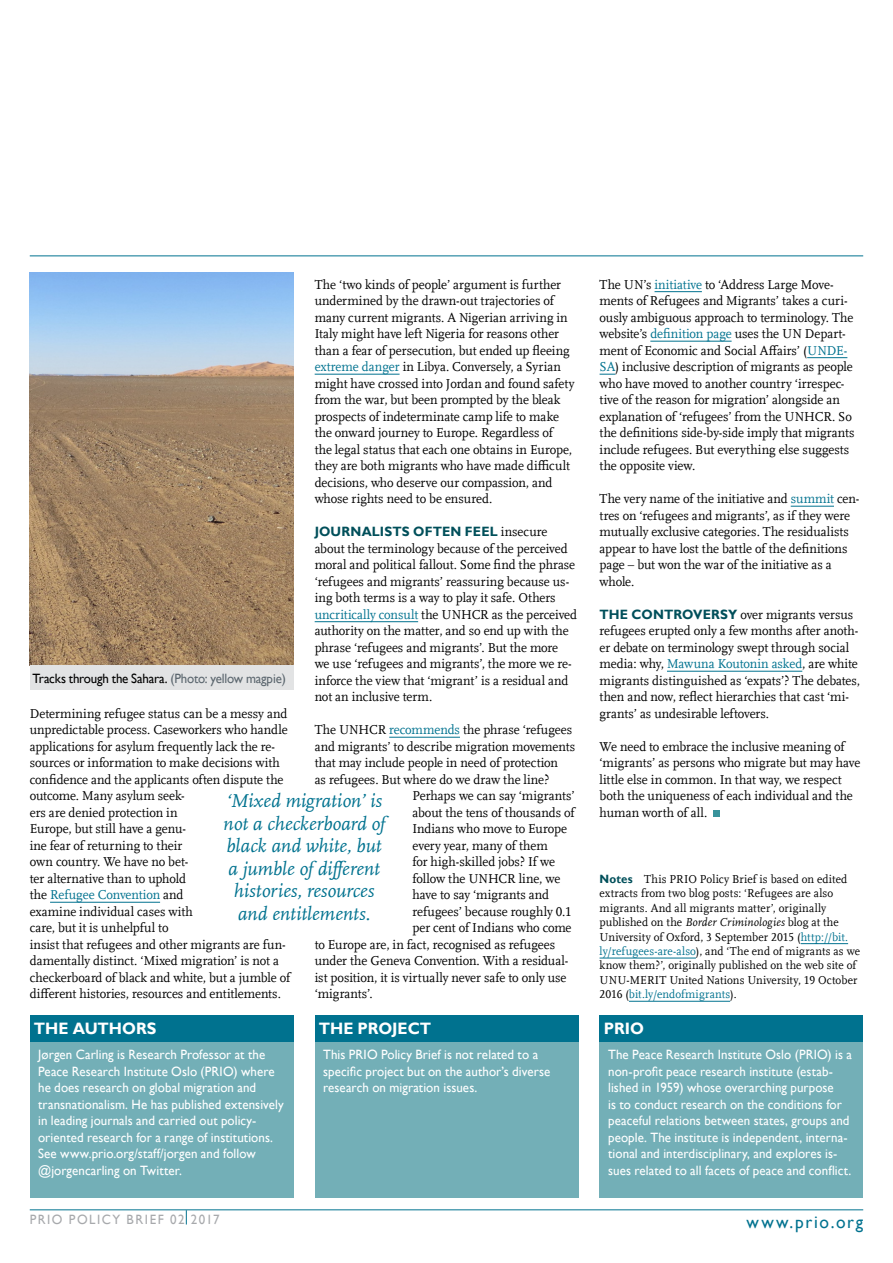
<style>
.page{position:relative;width:893px;height:1263px;background:#fff}
.page>*{position:absolute;margin:0;border:0;box-sizing:border-box;transform-origin:0 0}
.t1{font:italic 19.5px/22.5px "Scala Offc Pro";letter-spacing:-.005em;color:#00728f;text-align:center}
.t2{font:18px "Gill Sans";letter-spacing:.1em;color:#00728f;scale:.96 1}
.t3{font:700 16.5px "Gill Sans";letter-spacing:-.005em;color:#fff;scale:.96 1}
.t4{font:13.5px/16.5px "Scala Offc Pro";letter-spacing:-.005em;color:#000;scale:.96 1}
.t5{font:13.5px/16.5px "Gill Sans";letter-spacing:.005em;color:#fff;scale:.96 1}
.t6{font:13.5px "Gill Sans";letter-spacing:-.015em;color:#000;scale:.96 1}
.t7{font:700 13.5px "Gill Sans";letter-spacing:.015em;color:#004f5a;scale:.96 1}
.t8{font:13.5px "Gill Sans";letter-spacing:.12em;color:#a7a9ac;scale:.96 1}
.t9{font:12px/14.4px "Scala Offc Pro";letter-spacing:.01em;color:#000;scale:.96 1}
.s1{color:#00728f}
.s2{font-family:"Scala Offc Pro";font-weight:400;color:#000}
.s3{color:#5c676f}
.s4{font-family:"Gill Sans";font-weight:700;color:#004f5a}
.s5{font-style:italic}
</style>
<div class="page">
<hr style="left:30px;top:255px;width:833px;height:1px;background:#00728f">
<svg style="left:186px;top:1210px;width:1px;height:14px"></svg>
<hr style="left:30px;top:1209px;width:833px;height:1px;background:#00728f">
<div style="left:600px;top:1015px;width:263px;height:27px;background:#00728f"></div>
<div style="left:600px;top:1043px;width:263px;height:155px;background:#73afb7"></div>
<div style="left:30px;top:1015px;width:263px;height:27px;background:#00728f"></div>
<div style="left:30px;top:1043px;width:263px;height:155px;background:#73afb7"></div>
<div style="left:315px;top:1015px;width:263px;height:27px;background:#00728f"></div>
<div style="left:315px;top:1043px;width:263px;height:155px;background:#73afb7"></div>
<hr style="left:655px;top:291px;width:47px;height:1px;background:#00728f">
<hr style="left:650px;top:341px;width:82px;height:1px;background:#00728f">
<hr style="left:807px;top:357px;width:40px;height:1px;background:#00728f">
<svg style="left:600px;top:374px;width:15px;height:1px"></svg>
<hr style="left:791px;top:506px;width:43px;height:1px;background:#00728f">
<hr style="left:667px;top:671px;width:135px;height:1px;background:#00728f">
<div style="left:713px;top:810px;width:7px;height:7px;background:#38939b"></div>
<hr style="left:315px;top:374px;width:85px;height:1px;background:#00728f">
<hr style="left:315px;top:621px;width:103px;height:1px;background:#00728f">
<hr style="left:389px;top:737px;width:71px;height:1px;background:#00728f">
<hr style="left:50px;top:902px;width:110px;height:1px;background:#00728f">
<img style="left:30px;top:272px;width:263px;height:393px">
<div style="left:30px;top:665px;width:263px;height:25px;background:#e2e3e4"></div>
<hr style="left:801px;top:943px;width:47px;height:1px;background:#00728f">
<hr style="left:600px;top:958px;width:96px;height:1px;background:#00728f">
<hr style="left:629px;top:1001px;width:101px;height:1px;background:#00728f">
<p class="t4" style="left:315px;top:276px;width:272px">The ‘two kinds of people’ argument is further undermined by the drawn-out trajectories of many current migrants. A Nigerian arriving in Italy might have left Nigeria for reasons other than a fear of persecution, but ended up fleeing <span class="s1">extreme danger</span> in Libya. Conversely, a Syrian might have crossed into Jordan and found safety from the war, but been prompted by the bleak prospects of indeterminate camp life to make the onward journey to Europe. Regardless of<br>the legal status that each one obtains in Europe, they are both migrants who have made difficult decisions, who deserve our compassion, and whose rights need to be ensured.</p>
<p class="t7" style="left:315px;top:523px;width:244px">JOURNALISTS OFTEN FEEL <span class="s2">insecure</span></p>
<p class="t4" style="left:315px;top:540px;width:275px">about the terminology because of the perceived moral and political fallout. Some find the phrase ‘refugees and migrants’ reassuring because us&shy;ing both terms is a way to play it safe. Others <span class="s1">uncritically consult</span> the UNHCR as the perceived authority on the matter, and so end up with the phrase ‘refugees and migrants’. But the more<br>we use ‘refugees and migrants’, the more we re&shy;inforce the view that ‘migrant’ is a residual and not an inclusive term.</p>
<p class="t4" style="left:315px;top:721px;width:270px">The UNHCR <span class="s1">recommends</span> the phrase ‘refugees</p>
<p class="t4" style="left:315px;top:738px;width:273px">and migrants’ to describe migration movements</p>
<p class="t4" style="left:315px;top:754px;width:255px">that may include people in need of protection</p>
<p class="t4" style="left:315px;top:771px;width:246px">as refugees. But where do we draw the line?</p>
<p class="t4" style="left:412px;top:787px;width:170px">Perhaps we can say ‘migrants’</p>
<p class="t4" style="left:412px;top:804px;width:170px">about the tens of thousands of</p>
<p class="t4" style="left:412px;top:820px;width:163px">Indians who move to Europe</p>
<p class="t4" style="left:412px;top:837px;width:143px">every year, many of them</p>
<p class="t4" style="left:412px;top:853px;width:150px">for high-skilled jobs? If we</p>
<p class="t4" style="left:412px;top:870px;width:156px">follow the UNHCR line, we</p>
<p class="t4" style="left:412px;top:886px;width:144px">have to say ‘migrants and</p>
<p class="t4" style="left:412px;top:903px;width:167px">refugees’ because roughly 0.1</p>
<p class="t4" style="left:412px;top:919px;width:167px">per cent of Indians who come</p>
<p class="t4" style="left:315px;top:936px;width:252px">to Europe are, in fact, recognised as refugees</p>
<p class="t4" style="left:315px;top:952px;width:266px">under the Geneva Convention. With a residual-</p>
<p class="t4" style="left:315px;top:969px;width:264px">ist position, it is virtually never safe to only use</p>
<p class="t4" style="left:315px;top:985px;width:62px">‘migrants’.</p>
<p class="t6" style="left:32px;top:670px;width:266px">Tracks through the Sahara. <span class="s3">(Photo: yellow magpie)</span></p>
<p class="t4" style="left:30px;top:705px;width:273px">Determining refugee status can be a messy and unpredictable process. Caseworkers who handle applications for asylum frequently lack the re&shy;sources or information to make decisions with confidence and the applicants often dispute the outcome. Many asylum seek-<br>ers are denied protection in<br>Europe, but still have a genu-<br>ine fear of returning to their<br>own country. We have no bet-<br>ter alternative than to uphold<br>the <span class="s1">Refugee Convention</span> and<br>examine individual cases with<br>care, but it is unhelpful to<br>insist that refugees and other migrants are fun&shy;damentally distinct. ‘Mixed migration’ is not a checkerboard of black and white, but a jumble of different histories, resources and entitlements.</p>
<h1 class="t1" style="left:223px;top:790px;width:163px">‘Mixed migration’ is not a checkerboard of black and white, but a jumble of different histories, resources and entitlements.</h1>
<p class="t3" style="left:34px;top:1018px;width:129px">THE AUTHORS</p>
<p class="t5" style="left:38px;top:1046px;width:257px">Jørgen Carling is Research Professor at the Peace Research Institute Oslo (PRIO) where he does research on global migration and transnationalism. He has published extensively in leading journals and carried out policy&shy;oriented research for a range of institutions.<br>See www.prio.org/staff/jorgen and follow @jorgencarling on Twitter.</p>
<p class="t3" style="left:319px;top:1018px;width:119px">THE PROJECT</p>
<p class="t5" style="left:323px;top:1046px;width:238px">This PRIO Policy Brief is not related to a specific project but on the author’s diverse research on migration issues.</p>
<p class="t4" style="left:600px;top:276px;width:267px">The UN’s <span class="s1">initiative</span> to ‘Address Large Move&shy;ments of Refugees and Migrants’ takes a curi&shy;ously ambiguous approach to terminology. The website’s <span class="s1">definition page</span> uses the UN Depart&shy;ment of Economic and Social Affairs’ (<span class="s1">UNDE-SA</span>) inclusive description of migrants as people who have moved to another country ‘irrespec&shy;tive of the reason for migration’ alongside an explanation of ‘refugees’ from the UNHCR. So the definitions side-by-side imply that migrants include refugees. But everything else suggests the opposite view.</p>
<p class="t4" style="left:600px;top:490px;width:272px">The very name of the initiative and <span class="s1">summit</span> cen&shy;tres on ‘refugees and migrants’, as if they were mutually exclusive categories. The residualists appear to have lost the battle of the definitions page – but won the war of the initiative as a whole.</p>
<p class="t4" style="left:600px;top:606px;width:273px"><span class="s4">THE CONTROVERSY</span> over migrants versus refugees erupted only a few months after anoth&shy;er debate on terminology swept through social media: why, <span class="s1">Mawuna Koutonin asked</span>, are white migrants distinguished as ‘expats’? The debates, then and now, reflect hierarchies that cast ‘mi&shy;grants’ as undesirable leftovers.</p>
<p class="t4" style="left:600px;top:738px;width:273px">We need to embrace the inclusive meaning of ‘migrants’ as persons who migrate but may have little else in common. In that way, we respect both the uniqueness of each individual and the human worth of all.</p>
<p class="t9" style="left:600px;top:872px;width:273px"><span class="s4">Notes</span> This PRIO Policy Brief is based on edited extracts from two blog posts: ‘Refugees are also migrants. And all migrants matter’, originally published on the <span class="s5">Border Criminologies</span> blog at the University of Oxford, 3 September 2015 (<span class="s1">http://bit. ly/refugees-are-also</span>), and ‘The end of migrants as we know them?’, originally published on the web site of UNU-MERIT United Nations University, 19 October 2016 (<span class="s1">bit.ly/endofmigrants</span>).</p>
<p class="t3" style="left:604px;top:1019px;width:43px">PRIO</p>
<p class="t5" style="left:608px;top:1046px;width:255px">The Peace Research Institute Oslo (PRIO) is a non-profit peace research institute (estab&shy;lished in 1959) whose overarching purpose<br>is to conduct research on the conditions for peaceful relations between states, groups and people. The institute is independent, interna&shy;tional and interdisciplinary, and explores is&shy;sues related to all facets of peace and conflict.</p>
<p class="t8" style="left:30px;top:1212px;width:199px">PRIO POLICY BRIEF 02 2017</p>
<h2 class="t2" style="left:747px;top:1211px;width:123px">www.prio.org</h2>
</div>
